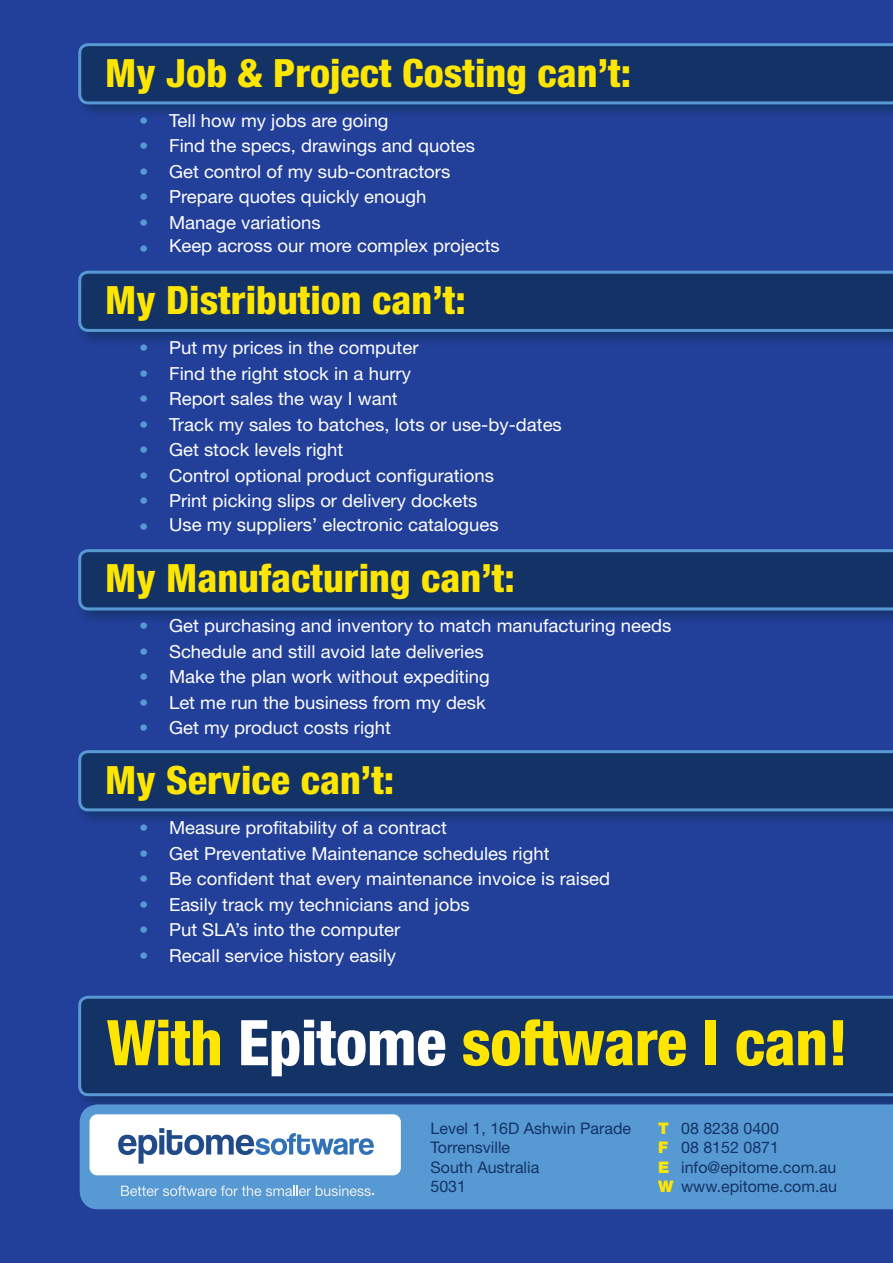
<style>
.page{position:relative;width:893px;height:1263px;background:#223f99}
.page>*{position:absolute;margin:0;border:0;box-sizing:border-box;transform-origin:0 0}
.t1{font:800 condensed 63px "Helvetica Neue";letter-spacing:-.01em;color:#ffe601}
.t2{font:800 condensed 39px "Helvetica Neue";color:#ffe601}
.t3{font:18px "Helvetica Neue";color:#fff}
.t4{font:16.05px/19.2px "Helvetica Neue";color:#133366}
.s1{color:#5799d2}
.s2{color:#fff}
.s3{font-weight:900;color:#ffe601}
</style>
<div class="page">
<div style="left:76px;top:269px;width:817px;height:78px;background:#133366;opacity:.75"></div>
<svg style="left:78px;top:271px;width:815px;height:61px;background:#193c70"></svg>
<div style="left:76px;top:547px;width:817px;height:78px;background:#133366;opacity:.75"></div>
<svg style="left:78px;top:549px;width:815px;height:61px;background:#193c70"></svg>
<div style="left:76px;top:748px;width:817px;height:78px;background:#133366;opacity:.75"></div>
<svg style="left:78px;top:750px;width:815px;height:61px;background:#193c70"></svg>
<div style="left:76px;top:41px;width:817px;height:78px;background:#133366;opacity:.75"></div>
<svg style="left:78px;top:43px;width:815px;height:61px;background:#193c70"></svg>
<div style="left:76px;top:994px;width:817px;height:116px;background:#133366;opacity:.75"></div>
<div style="left:78px;top:996px;width:815px;height:100px;background:#133366"></div>
<div style="left:80px;top:1104px;width:813px;height:105px;background:#5799d2"></div>
<div style="left:90px;top:1114px;width:311px;height:61px;background:#fff;border-radius:8px"></div>
<svg style="left:118px;top:1128px;width:256px;height:35px"></svg>
<svg style="left:121px;top:1185px;width:253px;height:11px;background:#80b1db"></svg>
<h2 class="t2" style="left:105px;top:49px;width:527px">My Job &amp; Project Costing can’t:</h2>
<p class="t3" style="left:139px;top:110px;width:251px"><span class="s1">•</span> Tell how my jobs are going</p>
<p class="t3" style="left:139px;top:135px;width:337px"><span class="s1">•</span> Find the specs, drawings and quotes</p>
<p class="t3" style="left:139px;top:161px;width:313px"><span class="s1">•</span> Get control of my sub-contractors</p>
<p class="t3" style="left:139px;top:186px;width:289px"><span class="s1">•</span> Prepare quotes quickly enough</p>
<p class="t3" style="left:139px;top:212px;width:183px"><span class="s1">•</span> Manage variations</p>
<p class="t3" style="left:139px;top:234px;width:362px"><span class="s1">•</span> Keep across our more complex projects</p>
<h2 class="t2" style="left:105px;top:276px;width:362px">My Distribution can’t:</h2>
<p class="t3" style="left:139px;top:337px;width:281px"><span class="s1">•</span> Put my prices in the computer</p>
<p class="t3" style="left:139px;top:363px;width:273px"><span class="s1">•</span> Find the right stock in a hurry</p>
<p class="t3" style="left:139px;top:388px;width:260px"><span class="s1">•</span> Report sales the way I want</p>
<p class="t3" style="left:139px;top:414px;width:424px"><span class="s1">•</span> Track my sales to batches, lots or use-by-dates</p>
<p class="t3" style="left:139px;top:439px;width:206px"><span class="s1">•</span> Get stock levels right</p>
<p class="t3" style="left:139px;top:465px;width:356px"><span class="s1">•</span> Control optional product configurations</p>
<p class="t3" style="left:139px;top:490px;width:340px"><span class="s1">•</span> Print picking slips or delivery dockets</p>
<p class="t3" style="left:139px;top:514px;width:361px"><span class="s1">•</span> Use my suppliers’ electronic catalogues</p>
<h2 class="t2" style="left:105px;top:554px;width:411px">My Manufacturing can’t:</h2>
<p class="t3" style="left:139px;top:615px;width:534px"><span class="s1">•</span> Get purchasing and inventory to match manufacturing needs</p>
<p class="t3" style="left:139px;top:641px;width:346px"><span class="s1">•</span> Schedule and still avoid late deliveries</p>
<p class="t3" style="left:139px;top:666px;width:352px"><span class="s1">•</span> Make the plan work without expediting</p>
<p class="t3" style="left:139px;top:692px;width:348px"><span class="s1">•</span> Let me run the business from my desk</p>
<p class="t3" style="left:139px;top:717px;width:253px"><span class="s1">•</span> Get my product costs right</p>
<h2 class="t2" style="left:105px;top:756px;width:291px">My Service can’t:</h2>
<p class="t3" style="left:139px;top:817px;width:309px"><span class="s1">•</span> Measure profitability of a contract</p>
<p class="t3" style="left:139px;top:842px;width:412px"><span class="s1">•</span> Get Preventative Maintenance schedules right</p>
<p class="t3" style="left:139px;top:868px;width:472px"><span class="s1">•</span> Be confident that every maintenance invoice is raised</p>
<p class="t3" style="left:139px;top:893px;width:332px"><span class="s1">•</span> Easily track my technicians and jobs</p>
<p class="t3" style="left:139px;top:919px;width:263px"><span class="s1">•</span> Put SLA’s into the computer</p>
<p class="t3" style="left:139px;top:944px;width:258px"><span class="s1">•</span> Recall service history easily</p>
<h1 class="t1" style="left:107px;top:1004px;width:743px">With <span class="s2">Epitome</span> software I can!</h1>
<p class="t4" style="left:430px;top:1119px;width:202px">Level 1, 16D Ashwin Parade<br>Torrensville<br>South Australia<br>5031</p>
<p class="t4" style="left:658px;top:1119px;width:180px"><span class="s3">T</span> 08 8238 0400<br><span class="s3">F</span> 08 8152 0871<br><span class="s3">E</span> info@epitome.com.au<br><span class="s3">W</span> www.epitome.com.au</p>
</div>
